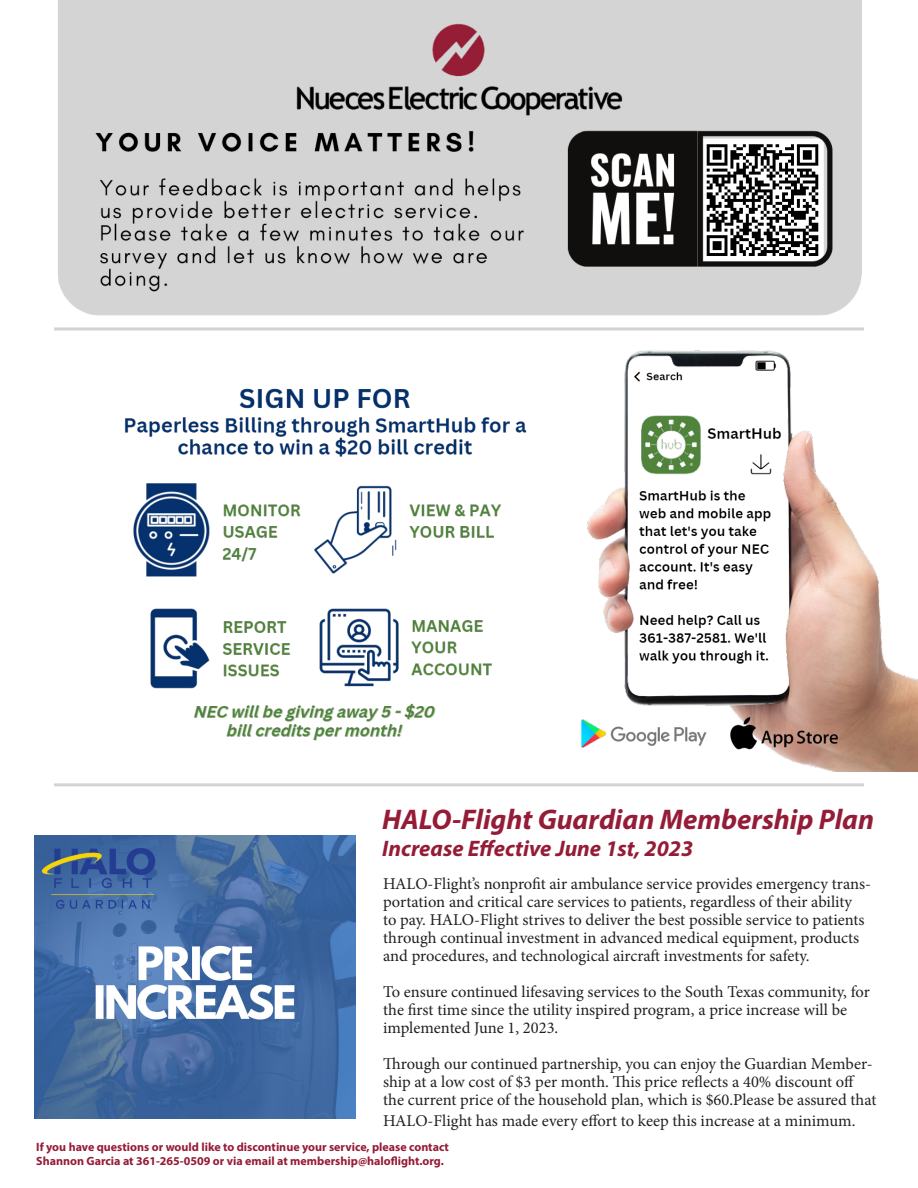
<style>
.page{position:relative;width:918px;height:1188px;background:#fff}
.page>*{position:absolute;margin:0;border:0;box-sizing:border-box;transform-origin:0 0}
.t1{font:italic 700 28.5px "Myriad Pro";color:#951c37}
.t2{font:italic 700 22.5px "Myriad Pro";color:#951c37}
.t3{font:16.5px/18px "Minion Pro";color:#231f20}
.t4{font:700 12px "Myriad Pro";color:#951c37}
</style>
<div class="page">
<img style="left:58px;top:135px;width:804px;height:180px">
<img style="left:58px;top:0;width:804px;height:135px">
<img style="left:94px;top:287px;width:823px;height:484px">
<hr style="left:54px;top:327px;width:810px;height:3px;background:#d4d3d2">
<hr style="left:54px;top:783px;width:810px;height:3px;background:#d4d3d2">
<img style="left:35px;top:835px;width:320px;height:283px">
<p class="t1" style="left:382px;top:801px;width:493px">HALO-Flight Guardian Membership Plan</p>
<p class="t2" style="left:382px;top:834px;width:312px">Increase Effective June 1st, 2023</p>
<p class="t3" style="left:383px;top:875px;width:489px">HALO-Flight’s nonprofit air ambulance service provides emergency trans&shy;portation and critical care services to patients, regardless of their ability<br>to pay. HALO-Flight strives to deliver the best possible service to patients through continual investment in advanced medical equipment, products and procedures, and technological aircraft investments for safety.</p>
<p class="t3" style="left:383px;top:983px;width:488px">To ensure continued lifesaving services to the South Texas community, for the first time since the utility inspired program, a price increase will be implemented June 1, 2023.</p>
<p class="t3" style="left:383px;top:1055px;width:495px">Through our continued partnership, you can enjoy the Guardian Member&shy;ship at a low cost of $3 per month. This price reflects a 40% discount off the current price of the household plan, which is $60.Please be assured that</p>
<p class="t3" style="left:383px;top:1112px;width:474px">HALO-Flight has made every effort to keep this increase at a minimum.</p>
<p class="t4" style="left:36px;top:1139px;width:414px">If you have questions or would like to discontinue your service, please contact</p>
<p class="t4" style="left:36px;top:1153px;width:409px">Shannon Garcia at 361-265-0509 or via email at membership@haloflight.org.</p>
</div>
